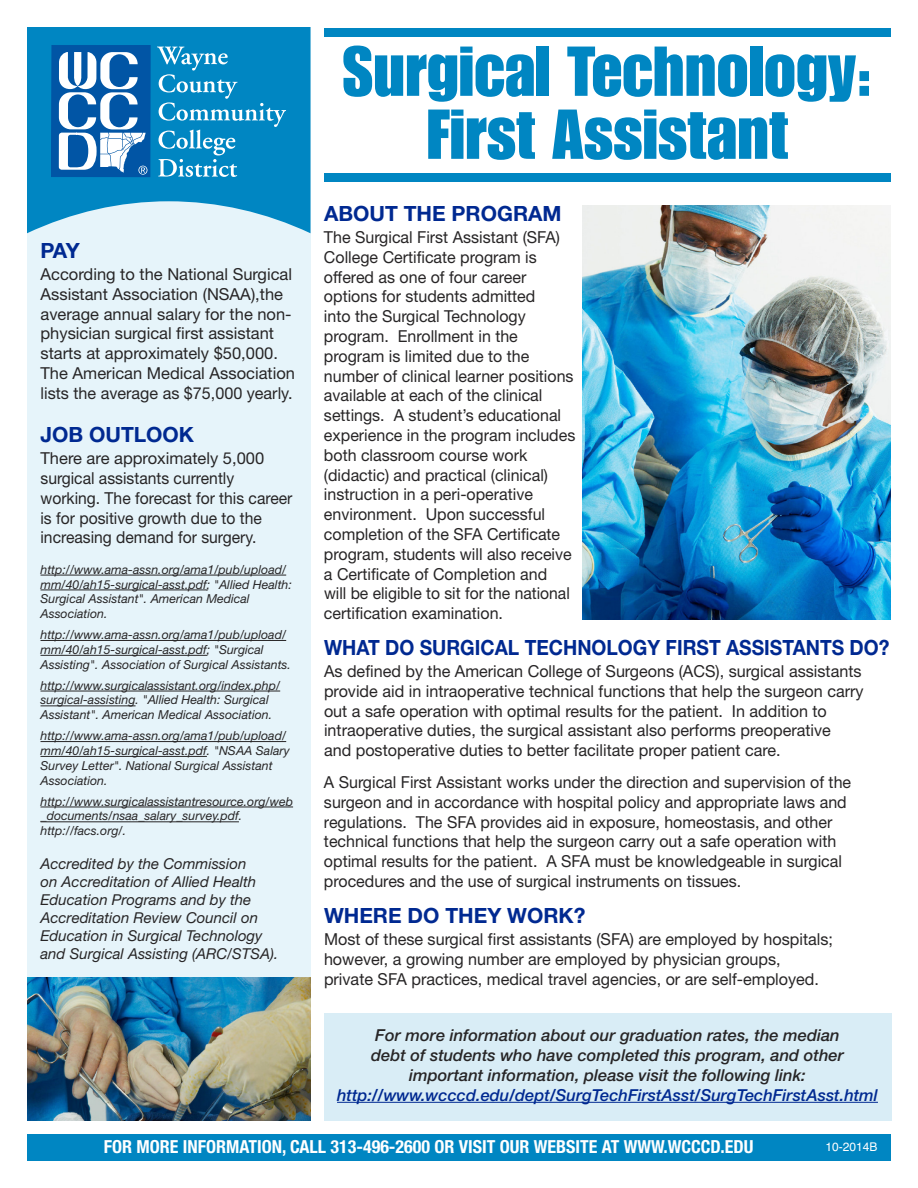
<style>
.page{position:relative;width:918px;height:1188px;background:#fff}
.page>*{position:absolute;margin:0;border:0;box-sizing:border-box;transform-origin:0 0}
.t1{font:69px/63px "Impact";color:#0086c2;text-align:center}
.t2{font:700 21px "Helvetica Neue";color:#002991}
.t3{font:700 21px "Helvetica Neue";color:#002991;scale:.92 1}
.t4{font:700 condensed 18px "Helvetica Neue";color:#fff}
.t5{font:16.5px/19.8px "Helvetica Neue";color:#272526}
.t6{font:italic 500 16.5px/19.8px "Helvetica Neue";color:#272526;text-align:center}
.t7{font:italic 500 16.5px "Helvetica Neue";color:#002991}
.t8{font:italic 15px/18px "Helvetica Neue";color:#272526}
.t9{font:italic 12.3px/14.9px "Helvetica Neue";color:#272526}
.t10{font:12px "Helvetica";color:#fff}
</style>
<div class="page">
<div style="left:27px;top:27px;width:283px;height:1094px;background:#e6f4fa"></div>
<svg style="left:27px;top:27px;width:283px;height:206px;fill:#0086c2"></svg>
<div style="left:27px;top:1134px;width:864px;height:27px;background:#0086c2"></div>
<img style="left:27px;top:978px;width:283px;height:143px">
<hr style="left:40px;top:575px;width:246px;height:1px;background:#272526">
<hr style="left:40px;top:590px;width:167px;height:1px;background:#272526">
<hr style="left:40px;top:640px;width:246px;height:1px;background:#272526">
<hr style="left:40px;top:655px;width:167px;height:1px;background:#272526">
<hr style="left:40px;top:691px;width:240px;height:1px;background:#272526">
<hr style="left:40px;top:706px;width:96px;height:1px;background:#272526">
<hr style="left:40px;top:741px;width:246px;height:1px;background:#272526">
<hr style="left:40px;top:756px;width:167px;height:1px;background:#272526">
<hr style="left:40px;top:807px;width:253px;height:1px;background:#272526">
<hr style="left:40px;top:822px;width:199px;height:1px;background:#272526">
<div style="left:51px;top:45px;width:99px;height:132px;background:#0155a5"></div>
<div style="left:51px;top:45px;width:100px;height:133px;border:1px solid #0155a5"></div>
<svg style="left:157px;top:47px;width:129px;height:130px;background:#2396ca"></svg>
<svg style="left:59px;top:52px;width:88px;height:123px"></svg>
<img style="left:583px;top:206px;width:308px;height:413px">
<div style="left:324px;top:173px;width:567px;height:8px;background:#0086c2"></div>
<div style="left:324px;top:28px;width:567px;height:9px;background:#0086c2"></div>
<div style="left:324px;top:1013px;width:567px;height:108px;background:#d9edf6"></div>
<hr style="left:337px;top:1102px;width:541px;height:1px;background:#002991">
<p class="t2" style="left:40px;top:243px;width:41px">PAY</p>
<p class="t5" style="left:40px;top:266px;width:256px">According to the National Surgical Assistant Association (NSAA),the average annual salary for the non&shy;physician surgical first assistant starts at approximately $50,000.<br>The American Medical Association lists the average as $75,000 yearly.</p>
<p class="t2" style="left:40px;top:427px;width:155px">JOB OUTLOOK</p>
<p class="t5" style="left:40px;top:450px;width:253px">There are approximately 5,000 surgical assistants currently working. The forecast for this career is for positive growth due to the increasing demand for surgery.</p>
<p class="t9" style="left:40px;top:563px;width:253px">http://www.ama-assn.org/ama1/pub/upload/ mm/40/ah15-surgical-asst.pdf; "Allied Health:<br>Surgical Assistant". American Medical Association.</p>
<p class="t9" style="left:40px;top:628px;width:252px">http://www.ama-assn.org/ama1/pub/upload/ mm/40/ah15-surgical-asst.pdf; "Surgical<br>Assisting". Association of Surgical Assistants.</p>
<p class="t9" style="left:40px;top:679px;width:241px">http://www.surgicalassistant.org/index.php/ surgical-assisting. "Allied Health: Surgical<br>Assistant". American Medical Association.</p>
<p class="t9" style="left:40px;top:730px;width:251px">http://www.ama-assn.org/ama1/pub/upload/ mm/40/ah15-surgical-asst.pdf. "NSAA Salary Survey Letter". National Surgical Assistant Association.</p>
<p class="t9" style="left:40px;top:795px;width:254px">http://www.surgicalassistantresource.org/web _documents/nsaa_salary_survey.pdf. http://facs.org/.</p>
<p class="t8" style="left:40px;top:856px;width:239px">Accredited by the Commission<br>on Accreditation of Allied Health<br>Education Programs and by the<br>Accreditation Review Council on<br>Education in Surgical Technology and Surgical Assisting (ARC/STSA).</p>
<h1 class="t1" style="left:342px;top:43px;width:532px">Surgical Technology:<br>First Assistant</h1>
<p class="t2" style="left:324px;top:206px;width:239px">ABOUT THE PROGRAM</p>
<p class="t5" style="left:324px;top:229px;width:253px">The Surgical First Assistant (SFA)<br>College Certificate program is offered as one of four career options for students admitted<br>into the Surgical Technology program. Enrollment in the program is limited due to the number of clinical learner positions available at each of the clinical settings. A student’s educational experience in the program includes both classroom course work (didactic) and practical (clinical) instruction in a peri-operative environment. Upon successful completion of the SFA Certificate program, students will also receive a Certificate of Completion and<br>will be eligible to sit for the national certification examination.</p>
<p class="t3" style="left:324px;top:640px;width:616px">WHAT DO SURGICAL TECHNOLOGY FIRST ASSISTANTS DO?</p>
<p class="t5" style="left:324px;top:663px;width:541px">As defined by the American College of Surgeons (ACS), surgical assistants provide aid in intraoperative technical functions that help the surgeon carry out a safe operation with optimal results for the patient. In addition to intraoperative duties, the surgical assistant also performs preoperative<br>and postoperative duties to better facilitate proper patient care.</p>
<p class="t5" style="left:324px;top:774px;width:529px">A Surgical First Assistant works under the direction and supervision of the surgeon and in accordance with hospital policy and appropriate laws and regulations. The SFA provides aid in exposure, homeostasis, and other technical functions that help the surgeon carry out a safe operation with optimal results for the patient. A SFA must be knowledgeable in surgical procedures and the use of surgical instruments on tissues.</p>
<p class="t2" style="left:324px;top:908px;width:263px">WHERE DO THEY WORK?</p>
<p class="t5" style="left:324px;top:931px;width:510px">Most of these surgical first assistants (SFA) are employed by hospitals; however, a growing number are employed by physician groups, private SFA practices, medical travel agencies, or are self-employed.</p>
<p class="t6" style="left:371px;top:1027px;width:474px">For more information about our graduation rates, the median debt of students who have completed this program, and other important information, please visit the following link:</p>
<p class="t7" style="left:337px;top:1089px;width:542px">http://www.wcccd.edu/dept/SurgTechFirstAsst/SurgTechFirstAsst.html</p>
<p class="t4" style="left:104px;top:1141px;width:651px">FOR MORE INFORMATION, CALL 313-496-2600 OR VISIT OUR WEBSITE AT WWW.WCCCD.EDU</p>
<p class="t10" style="left:825px;top:1140px;width:54px">10-2014B</p>
</div>
